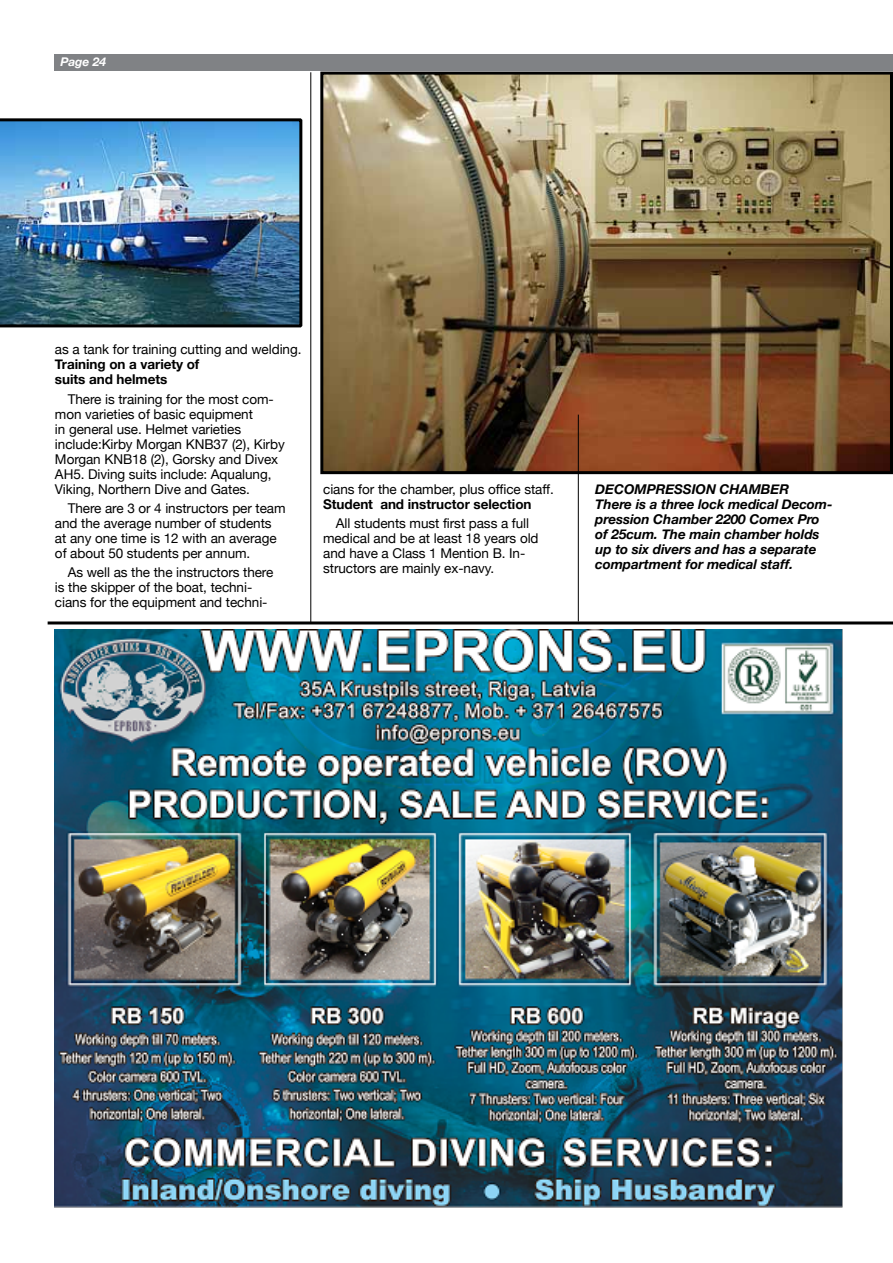
<style>
.page{position:relative;width:893px;height:1263px;background:#fff}
.page>*{position:absolute;margin:0;border:0;box-sizing:border-box;transform-origin:0 0}
.t1{font:13.5px/15px "Helvetica Neue";letter-spacing:-.005em;color:#000}
.t2{font:italic 700 13.5px/15px "Helvetica Neue";letter-spacing:-.005em;color:#000}
.t3{font:700 13.5px/15px "Helvetica Neue";letter-spacing:-.005em;color:#000}
.t4{font:italic 700 12px "Helvetica Neue";color:#fff}
</style>
<div class="page">
<div style="left:54px;top:54px;width:839px;height:17px;background:#808285"></div>
<img style="left:54px;top:629px;width:789px;height:579px">
<img style="left:0;top:118px;width:302px;height:209px">
<img style="left:324px;top:76px;width:565px;height:394px">
<div style="left:320px;top:72px;width:573px;height:402px;border:3px solid #000"></div>
<hr style="left:48px;top:621px;width:845px;height:3px;background:#000">
<hr style="left:310px;top:72px;width:1px;height:550px;background:#000">
<hr style="left:578px;top:415px;width:1px;height:206px;background:#000">
<p class="t4" style="left:60px;top:52px;width:47px">Page 24</p>
<p class="t1" style="left:55px;top:343px;width:248px">as a tank for training cutting and welding.</p>
<p class="t3" style="left:55px;top:357px;width:146px">Training on a variety of suits and helmets</p>
<p class="t1" style="left:55px;top:392px;width:231px;text-indent:13px">There is training for the most com&shy;mon varieties of basic equipment<br>in general use. Helmet varieties include:Kirby Morgan KNB37 (2), Kirby Morgan KNB18 (2), Gorsky and Divex AH5. Diving suits include: Aqualung, Viking, Northern Dive and Gates.</p>
<p class="t1" style="left:55px;top:501px;width:232px;text-indent:13px">There are 3 or 4 instructors per team and the average number of students at any one time is 12 with an average of about 50 students per annum.</p>
<p class="t1" style="left:55px;top:566px;width:220px;text-indent:13px">As well as the the instructors there is the skipper of the boat, techni&shy;cians for the equipment and techni-</p>
<p class="t1" style="left:323px;top:483px;width:232px">cians for the chamber, plus office staff.</p>
<p class="t3" style="left:323px;top:497px;width:210px">Student and instructor selection</p>
<p class="t1" style="left:323px;top:517px;width:217px;text-indent:13px">All students must first pass a full medical and be at least 18 years old and have a Class 1 Mention B. In&shy;structors are mainly ex-navy.</p>
<p class="t2" style="left:595px;top:482px;width:239px">DECOMPRESSION CHAMBER<br>There is a three lock medical Decom&shy;pression Chamber 2200 Comex Pro of 25cum. The main chamber holds up to six divers and has a separate compartment for medical staff.</p>
</div>
